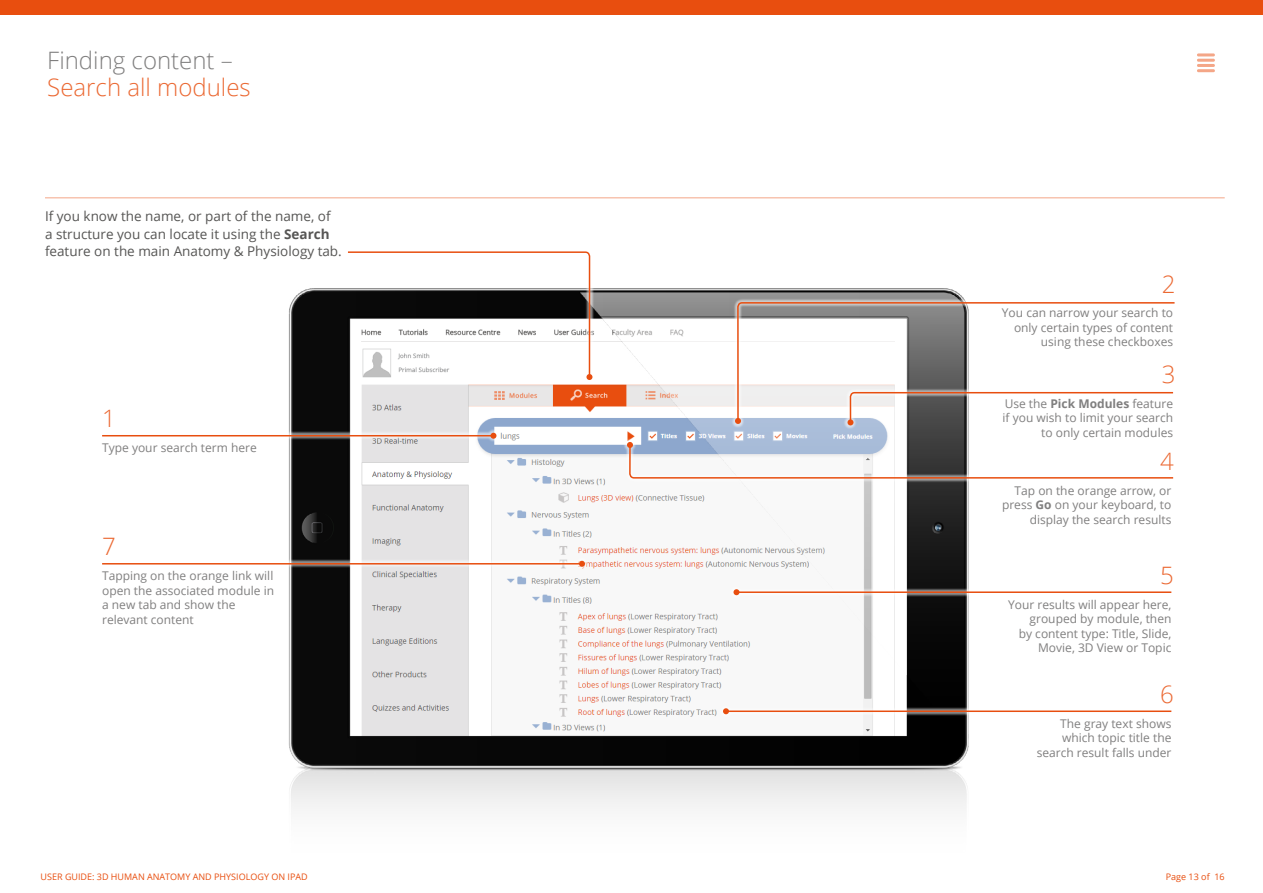
<style>
.page{position:relative;width:1263px;height:893px;background:#fff}
.page>*{position:absolute;margin:0;border:0;box-sizing:border-box;transform-origin:0 0}
.PAGE_HEADING_LARGE{font:300 24px/27px "Open Sans";color:#eb6933}
.NUMBER_LARGE{font:300 24px "Open Sans";color:#eb6933}
.Body{font:13.5px/17.2px "Open Sans";color:#565554}
.CALLOUT_SMALL{font:12px/14.4px "Open Sans";color:#807f7f;text-align:right}
.t1{font:9px "Open Sans";color:#e84e0f}
.s1{color:#807f7f}
.s2{font-weight:700}
</style>
<div class="page">
<div style="left:0;top:0;width:1263px;height:15px;background:#e84e0f"></div>
<svg style="left:1194px;top:50px;width:24px;height:24px"></svg>
<hr style="left:1197px;top:53px;width:18px;height:3px;background:#f4a687;border-radius:2px">
<hr style="left:1197px;top:64px;width:18px;height:3px;background:#f4a687;border-radius:2px">
<hr style="left:1197px;top:59px;width:18px;height:3px;background:#f4a687;border-radius:2px">
<hr style="left:1197px;top:69px;width:18px;height:3px;background:#f4a687;border-radius:2px">
<div style="left:41px;top:193px;width:1188px;height:9px;background:#fff;opacity:.54"></div>
<hr style="left:45px;top:197px;width:1180px;height:1px;background:#f4a687">
<img style="left:288px;top:288px;width:681px;height:521px">
<div style="left:98px;top:428px;width:403px;height:14px;background:#fff;opacity:.54"></div>
<hr style="left:102px;top:435px;width:391px;height:1px;background:#e84e0f">
<svg style="left:490px;top:433px;width:6px;height:6px"></svg>
<div style="left:731px;top:298px;width:447px;height:130px;background:#fff;opacity:.54"></div>
<svg style="left:736px;top:301px;width:440px;height:121px"></svg>
<svg style="left:735px;top:418px;width:6px;height:6px"></svg>
<div style="left:843px;top:388px;width:334px;height:41px;background:#fff;opacity:.54"></div>
<svg style="left:847px;top:391px;width:327px;height:34px"></svg>
<div style="left:623px;top:438px;width:554px;height:44px;background:#fff;opacity:.54"></div>
<svg style="left:628px;top:443px;width:546px;height:366px"></svg>
<svg style="left:627px;top:442px;width:6px;height:6px"></svg>
<div style="left:98px;top:556px;width:491px;height:15px;background:#fff;opacity:.54"></div>
<hr style="left:102px;top:563px;width:480px;height:1px;background:#e84e0f">
<svg style="left:579px;top:561px;width:6px;height:6px"></svg>
<div style="left:344px;top:247px;width:252px;height:137px;background:#fff"></div>
<svg style="left:346px;top:251px;width:246px;height:129px"></svg>
<p class="PAGE_HEADING_LARGE" style="left:47px;top:46px;width:205px"><span class="s1">Finding content –<br></span>Search all modules</p>
<p class="Body" style="left:45px;top:207px;width:298px">If you know the name, or part of the name, of<br>a structure you can locate it using the <span class="s2">Search </span>feature on the main Anatomy &amp; Physiology tab.</p>
<p class="NUMBER_LARGE" style="left:102px;top:402px;width:15px">1</p>
<p class="CALLOUT_SMALL" style="left:102px;top:441px;width:156px">Type your search term here</p>
<p class="NUMBER_LARGE" style="left:102px;top:530px;width:15px">7</p>
<p class="CALLOUT_SMALL" style="left:102px;top:569px;width:173px;text-align:left">Tapping on the orange link will open the associated module in a new tab and show the relevant content</p>
<p class="NUMBER_LARGE" style="left:1162px;top:267px;width:15px">2</p>
<p class="CALLOUT_SMALL" style="left:1002px;top:305px;width:173px">You can narrow your search to only certain types of content using these checkboxes</p>
<p class="NUMBER_LARGE" style="left:1162px;top:358px;width:15px">3</p>
<p class="CALLOUT_SMALL" style="left:1002px;top:396px;width:172px">Use the <span class="s2">Pick Modules</span> feature if you wish to limit your search to only certain modules</p>
<p class="NUMBER_LARGE" style="left:1160px;top:445px;width:15px">4</p>
<p class="CALLOUT_SMALL" style="left:1002px;top:483px;width:171px">Tap on the orange arrow, or press <span class="s2">Go</span> on your keyboard, to display the search results</p>
<p class="NUMBER_LARGE" style="left:1160px;top:559px;width:15px">5</p>
<p class="CALLOUT_SMALL" style="left:1008px;top:597px;width:165px">Your results will appear here, grouped by module, then<br>by content type: Title, Slide,<br>Movie, 3D View or Topic</p>
<p class="NUMBER_LARGE" style="left:1160px;top:678px;width:15px">6</p>
<p class="CALLOUT_SMALL" style="left:1037px;top:716px;width:136px">The gray text shows which topic title the search result falls under</p>
<p class="t1" style="left:41px;top:871px;width:269px">USER GUIDE: 3D HUMAN ANATOMY AND PHYSIOLOGY ON IPAD</p>
<p class="t1" style="left:1166px;top:871px;width:60px">Page 13 of 16</p>
</div>
